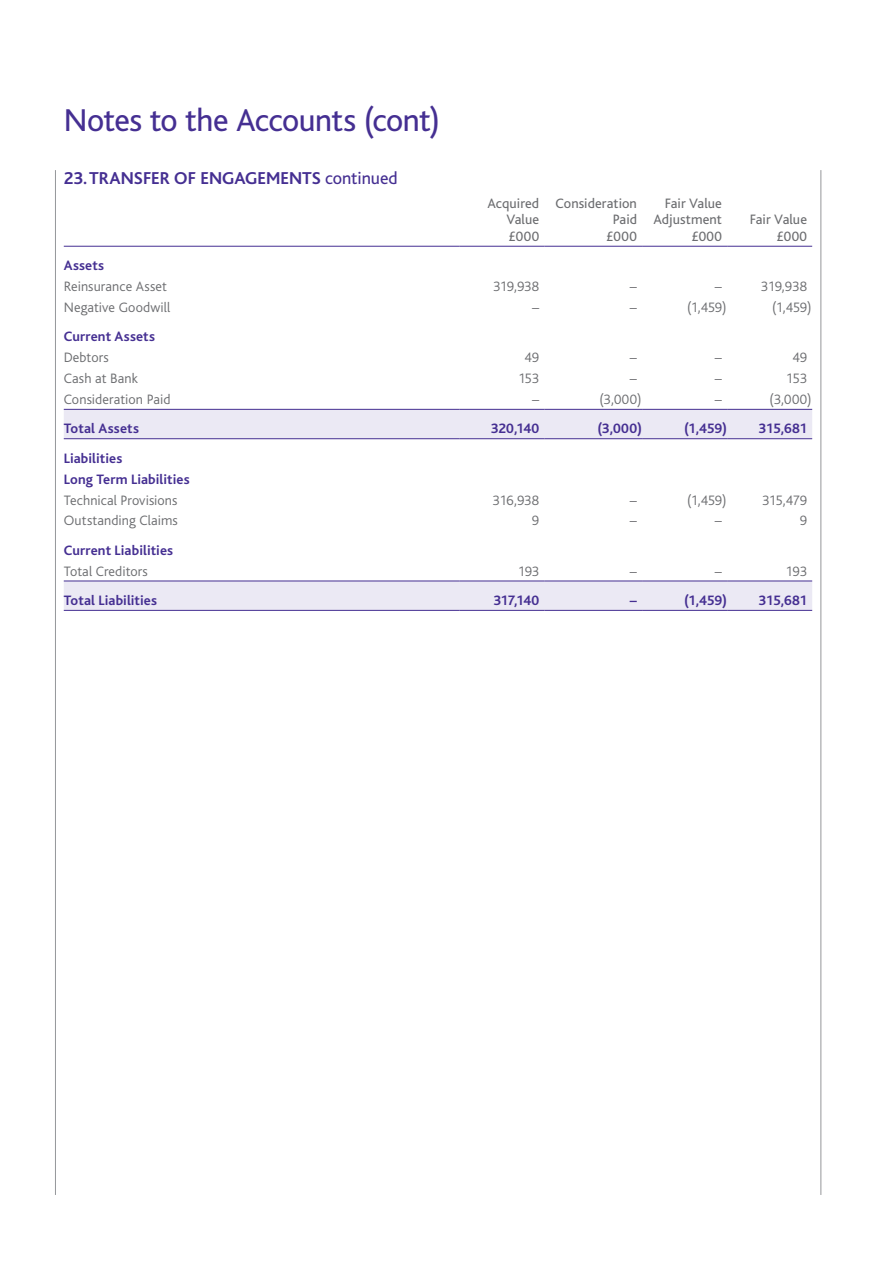
<style>
.page{position:relative;width:893px;height:1263px;background:#fff}
.page>*{position:absolute;margin:0;border:0;box-sizing:border-box;transform-origin:0 0}
.t1{font:33px "Bliss";letter-spacing:-.02em;color:#452f92}
.t2{font:700 18px "Bliss";letter-spacing:.005em;color:#452f92}
.t3{font:300 14.25px "Bliss";color:#6c6d70}
.t4{font:700 14.25px/20.9px "Bliss";letter-spacing:.005em;color:#452f92}
.t5{font:14.25px/16.5px "Bliss";color:#6c6d70;text-align:right}
.s1{font-weight:400}
</style>
<div class="page">
<hr style="left:55px;top:170px;width:1px;height:1025px;background:#95979a">
<hr style="left:821px;top:170px;width:1px;height:1025px;background:#95979a">
<svg style="left:64px;top:410px;width:748px;height:200px"></svg>
<hr style="left:64px;top:409px;width:395px;height:1px;background:#452f92">
<hr style="left:459px;top:409px;width:85px;height:1px;background:#452f92">
<hr style="left:544px;top:409px;width:98px;height:1px;background:#452f92">
<hr style="left:642px;top:409px;width:85px;height:1px;background:#452f92">
<hr style="left:727px;top:409px;width:85px;height:1px;background:#452f92">
<hr style="left:64px;top:246px;width:395px;height:1px;background:#452f92">
<hr style="left:459px;top:246px;width:85px;height:1px;background:#452f92">
<hr style="left:544px;top:246px;width:98px;height:1px;background:#452f92">
<hr style="left:642px;top:246px;width:85px;height:1px;background:#452f92">
<hr style="left:727px;top:246px;width:85px;height:1px;background:#452f92">
<hr style="left:64px;top:581px;width:395px;height:1px;background:#452f92">
<hr style="left:459px;top:581px;width:85px;height:1px;background:#452f92">
<hr style="left:544px;top:581px;width:98px;height:1px;background:#452f92">
<hr style="left:642px;top:581px;width:85px;height:1px;background:#452f92">
<hr style="left:727px;top:581px;width:85px;height:1px;background:#452f92">
<hr style="left:64px;top:438px;width:395px;height:1px;background:#452f92">
<hr style="left:459px;top:438px;width:85px;height:1px;background:#452f92">
<hr style="left:544px;top:438px;width:98px;height:1px;background:#452f92">
<hr style="left:642px;top:438px;width:85px;height:1px;background:#452f92">
<hr style="left:727px;top:438px;width:85px;height:1px;background:#452f92">
<hr style="left:64px;top:610px;width:395px;height:1px;background:#452f92">
<hr style="left:459px;top:610px;width:85px;height:1px;background:#452f92">
<hr style="left:544px;top:610px;width:98px;height:1px;background:#452f92">
<hr style="left:642px;top:610px;width:85px;height:1px;background:#452f92">
<hr style="left:727px;top:610px;width:85px;height:1px;background:#452f92">
<h1 class="t1" style="left:64px;top:103px;width:378px">Notes to the Accounts (cont)</h1>
<p class="t2" style="left:64px;top:169px;width:335px">23.TRANSFER OF ENGAGEMENTS <span class="s1">continued</span></p>
<p class="t5" style="left:506px;top:195px;width:34px;text-align:justify;text-indent:-19px">Acquired Value £000</p>
<p class="t5" style="left:555px;top:195px;width:83px">Consideration<br>Paid<br>£000</p>
<p class="t5" style="left:653px;top:195px;width:70px">Fair Value<br>Adjustment £000</p>
<p class="t5" style="left:750px;top:212px;width:59px">Fair Value £000</p>
<p class="t4" style="left:64px;top:255px;width:42px">Assets</p>
<p class="t3" style="left:64px;top:279px;width:105px">Reinsurance Asset</p>
<p class="t3" style="left:493px;top:279px;width:48px">319,938</p>
<p class="t3" style="left:630px;top:279px;width:9px">–</p>
<p class="t3" style="left:715px;top:279px;width:9px">–</p>
<p class="t3" style="left:761px;top:279px;width:48px">319,938</p>
<p class="t3" style="left:64px;top:300px;width:108px">Negative Goodwill</p>
<p class="t3" style="left:532px;top:300px;width:9px">–</p>
<p class="t3" style="left:630px;top:300px;width:9px">–</p>
<p class="t3" style="left:687px;top:300px;width:41px">(1,459)</p>
<p class="t3" style="left:772px;top:300px;width:41px">(1,459)</p>
<p class="t4" style="left:64px;top:327px;width:93px">Current Assets</p>
<p class="t3" style="left:64px;top:350px;width:46px">Debtors</p>
<p class="t3" style="left:524px;top:350px;width:16px">49</p>
<p class="t3" style="left:630px;top:350px;width:9px">–</p>
<p class="t3" style="left:715px;top:350px;width:9px">–</p>
<p class="t3" style="left:792px;top:350px;width:16px">49</p>
<p class="t3" style="left:64px;top:371px;width:76px">Cash at Bank</p>
<p class="t3" style="left:518px;top:371px;width:23px">153</p>
<p class="t3" style="left:630px;top:371px;width:9px">–</p>
<p class="t3" style="left:715px;top:371px;width:9px">–</p>
<p class="t3" style="left:786px;top:371px;width:23px">153</p>
<p class="t3" style="left:64px;top:392px;width:108px">Consideration Paid</p>
<p class="t3" style="left:532px;top:392px;width:9px">–</p>
<p class="t3" style="left:599px;top:392px;width:43px">(3,000)</p>
<p class="t3" style="left:715px;top:392px;width:9px">–</p>
<p class="t3" style="left:770px;top:392px;width:43px">(3,000)</p>
<p class="t4" style="left:64px;top:419px;width:77px">Total Assets</p>
<p class="t4" style="left:491px;top:419px;width:50px">320,140</p>
<p class="t4" style="left:597px;top:419px;width:46px">(3,000)</p>
<p class="t4" style="left:684px;top:419px;width:44px">(1,459)</p>
<p class="t4" style="left:759px;top:419px;width:50px">315,681</p>
<p class="t4" style="left:64px;top:448px;width:127px">Liabilities<br>Long Term Liabilities</p>
<p class="t3" style="left:64px;top:492px;width:115px">Technical Provisions</p>
<p class="t3" style="left:492px;top:492px;width:48px">316,938</p>
<p class="t3" style="left:630px;top:492px;width:9px">–</p>
<p class="t3" style="left:687px;top:492px;width:41px">(1,459)</p>
<p class="t3" style="left:762px;top:492px;width:47px">315,479</p>
<p class="t3" style="left:64px;top:513px;width:116px">Outstanding Claims</p>
<p class="t3" style="left:532px;top:513px;width:9px">9</p>
<p class="t3" style="left:630px;top:513px;width:9px">–</p>
<p class="t3" style="left:715px;top:513px;width:9px">–</p>
<p class="t3" style="left:800px;top:513px;width:9px">9</p>
<p class="t4" style="left:64px;top:540px;width:111px">Current Liabilities</p>
<p class="t3" style="left:64px;top:563px;width:86px">Total Creditors</p>
<p class="t3" style="left:518px;top:563px;width:23px">193</p>
<p class="t3" style="left:630px;top:563px;width:9px">–</p>
<p class="t3" style="left:715px;top:563px;width:9px">–</p>
<p class="t3" style="left:786px;top:563px;width:23px">193</p>
<p class="t4" style="left:64px;top:590px;width:95px">Total Liabilities</p>
<p class="t4" style="left:493px;top:590px;width:47px">317,140</p>
<p class="t4" style="left:630px;top:590px;width:9px">–</p>
<p class="t4" style="left:684px;top:590px;width:44px">(1,459)</p>
<p class="t4" style="left:759px;top:590px;width:50px">315,681</p>
</div>
